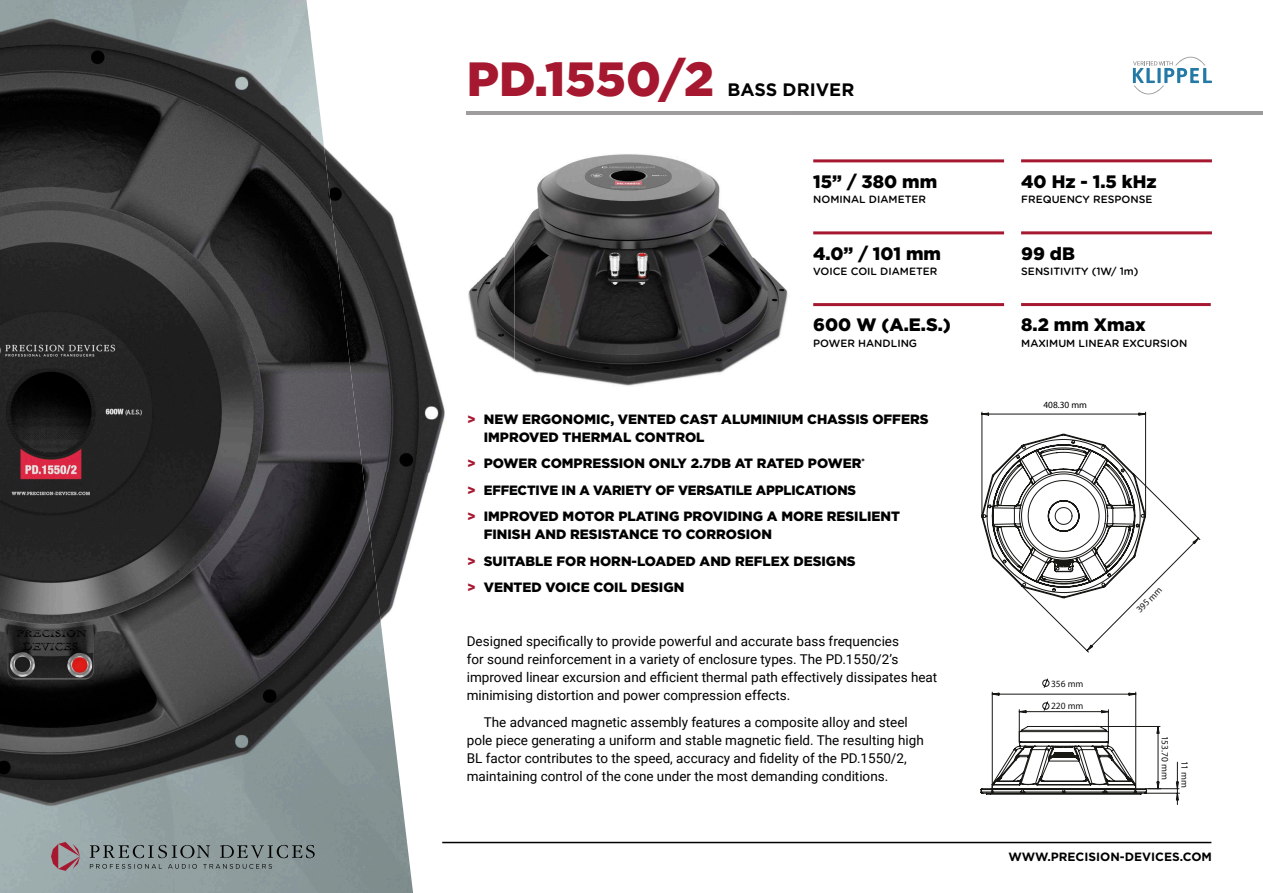
<style>
.page{position:relative;width:1263px;height:893px;background:#fff}
.page>*{position:absolute;margin:0;border:0;box-sizing:border-box;transform-origin:0 0}
.t1{font:900 48px "Gotham";color:#a6182f}
.t2{font:900 18px "Gotham";color:#000}
.t3{font:700 18px "Gotham";color:#000}
.t4{font:13.5px/18px "Roboto";color:#000}
.t5{font:900 13.5px/26.5px "Gotham";color:#000}
.t6{font:700 12px "Gotham";color:#000}
.t7{font:500 10.5px "Gotham Rounded";color:#000}
.t8{font:9.45px "Century Gothic";color:#171714}
.t9{font:9.3px "Century Gothic";color:#000}
.t10{font:9.3px "Century Gothic";color:#171714}
.s1{color:#a61830}
</style>
<div class="page">
<hr style="left:467px;top:111px;width:796px;height:3px;background:#9c9c9c">
<img style="left:357px;top:180px;width:88px;height:292px">
<img style="left:413px;top:472px;width:51px;height:372px">
<img style="left:0;top:0;width:310px;height:893px">
<img style="left:309px;top:420px;width:104px;height:473px">
<img style="left:309px;top:24px;width:48px;height:397px">
<hr style="left:813px;top:159px;width:191px;height:3px;background:#a61830">
<hr style="left:1021px;top:231px;width:191px;height:3px;background:#a61830">
<hr style="left:813px;top:231px;width:191px;height:3px;background:#a61830">
<hr style="left:813px;top:303px;width:191px;height:3px;background:#a61830">
<hr style="left:1021px;top:159px;width:191px;height:3px;background:#a61830">
<hr style="left:1021px;top:303px;width:190px;height:3px;background:#a61830">
<svg style="left:90px;top:845px;width:120px;height:13px;background:#727d7e"></svg>
<svg style="left:220px;top:845px;width:95px;height:13px"></svg>
<svg style="left:51px;top:842px;width:29px;height:29px"></svg>
<svg style="left:90px;top:864px;width:72px;height:5px"></svg>
<svg style="left:168px;top:864px;width:29px;height:5px"></svg>
<svg style="left:203px;top:864px;width:69px;height:5px"></svg>
<hr style="left:442px;top:842px;width:769px;height:1px;background:#000">
<img style="left:466px;top:111px;width:330px;height:275px">
<img style="left:467px;top:111px;width:329px;height:3px">
<svg style="left:1133px;top:57px;width:79px;height:37px"></svg>
<svg style="left:981px;top:412px;width:219px;height:240px"></svg>
<svg style="left:981px;top:678px;width:199px;height:127px"></svg>
<h1 class="t1" style="left:467px;top:51px;width:249px">PD.1550/2</h1>
<h2 class="t3" style="left:727px;top:79px;width:129px">BASS DRIVER</h2>
<h2 class="t2" style="left:813px;top:171px;width:125px">15” / 380 mm</h2>
<p class="t7" style="left:813px;top:192px;width:114px">NOMINAL DIAMETER</p>
<h2 class="t2" style="left:813px;top:243px;width:129px">4.0” / 101 mm</h2>
<p class="t7" style="left:813px;top:264px;width:126px">VOICE COIL DIAMETER</p>
<h2 class="t2" style="left:813px;top:315px;width:139px">600 W (A.E.S.)</h2>
<p class="t7" style="left:813px;top:336px;width:105px">POWER HANDLING</p>
<p class="t5" style="left:484px;top:409px;width:446px;line-height:18px;text-indent:-16px"><span class="s1">&gt;</span> NEW ERGONOMIC, VENTED CAST ALUMINIUM CHASSIS OFFERS<br>IMPROVED THERMAL CONTROL</p>
<p class="t5" style="left:467px;top:450px;width:434px"><span class="s1">&gt;</span> POWER COMPRESSION ONLY 2.7DB AT RATED POWER<sup>*<br></sup><span class="s1">&gt;</span> EFFECTIVE IN A VARIETY OF VERSATILE APPLICATIONS<br><span class="s1">&gt;</span> IMPROVED MOTOR PLATING PROVIDING A MORE RESILIENT</p>
<p class="t5" style="left:467px;top:521px;width:390px;text-indent:16px">FINISH AND RESISTANCE TO CORROSION<br><span class="s1">&gt;</span> SUITABLE FOR HORN-LOADED AND REFLEX DESIGNS <span class="s1">&gt;</span> VENTED VOICE COIL DESIGN</p>
<p class="t4" style="left:467px;top:632px;width:472px">Designed specifically to provide powerful and accurate bass frequencies<br>for sound reinforcement in a variety of enclosure types. The PD.1550/2’s improved linear excursion and efficient thermal path effectively dissipates heat minimising distortion and power compression effects.</p>
<p class="t4" style="left:467px;top:712px;width:459px;text-indent:17px">The advanced magnetic assembly features a composite alloy and steel pole piece generating a uniform and stable magnetic field. The resulting high BL factor contributes to the speed, accuracy and fidelity of the PD.1550/2, maintaining control of the cone under the most demanding conditions.</p>
<h2 class="t2" style="left:1021px;top:171px;width:137px">40 Hz - 1.5 kHz</h2>
<p class="t7" style="left:1021px;top:192px;width:133px">FREQUENCY RESPONSE</p>
<h2 class="t2" style="left:1021px;top:243px;width:55px">99 dB</h2>
<p class="t7" style="left:1021px;top:264px;width:119px">SENSITIVITY (1W/ 1m)</p>
<h2 class="t2" style="left:1021px;top:315px;width:126px">8.2 mm Xmax</h2>
<p class="t7" style="left:1021px;top:336px;width:168px">MAXIMUM LINEAR EXCURSION</p>
<p class="t9" style="left:1043px;top:399px;width:45px">408.30 mm</p>
<p class="t8" style="left:1051px;top:678px;width:34px">356 mm</p>
<p class="t8" style="left:1051px;top:700px;width:34px">220 mm</p>
<p class="t10" style="left:1134px;top:607px;width:33px;rotate:-45deg">395 mm</p>
<p class="t8" style="left:1171px;top:736px;width:45px;rotate:90deg">153.70 mm</p>
<p class="t8" style="left:1190px;top:761px;width:29px;rotate:90deg">11 mm</p>
<p class="t6" style="left:1008px;top:849px;width:205px">WWW.PRECISION-DEVICES.COM</p>
</div>
